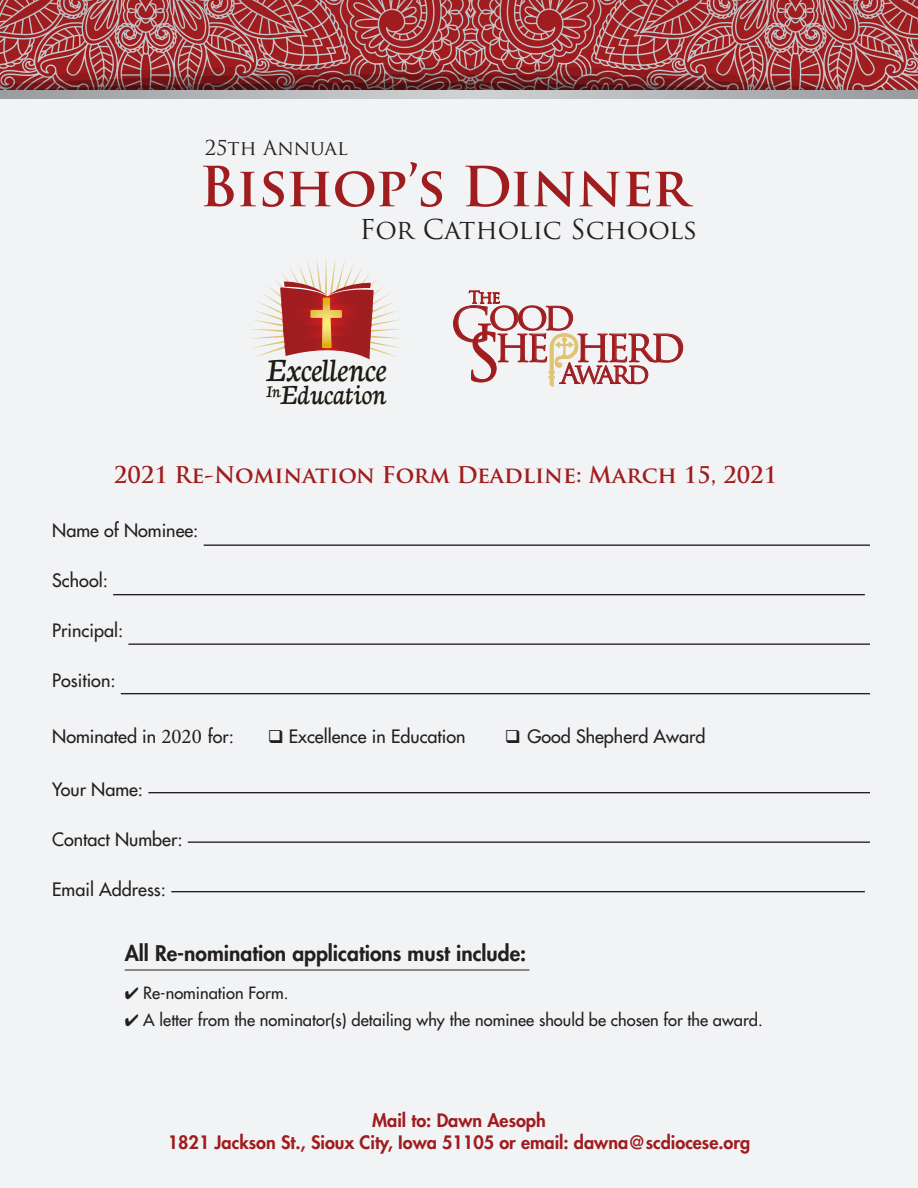
<style>
.page{position:relative;width:918px;height:1188px;background:#fff}
.page>*{position:absolute;margin:0;border:0;box-sizing:border-box;transform-origin:0 0}
.t1{font:64.05px "Trajan Pro";color:#9f1c1f}
.t2{font:700 53.85px "Trajan Pro";letter-spacing:-.015em;color:#9f1c1f}
.t3{font:46.35px "Trajan Pro";color:#9f1c1f;scale:1.07 1}
.t4{font:43.2px "Trajan Pro";letter-spacing:-.11em;color:#9f1c1f}
.t5{font:36.9px "Trajan Pro";color:#9f1c1f;scale:1.07 1}
.t6{font:34.65px "Neuton Cursive";color:#231f20}
.t7{font:29.55px "Neuton Cursive";color:#231f20}
.t8{font:27.15px "Trajan Pro";letter-spacing:-.12em;color:#9f1c1f}
.t9{font:26.7px "Trajan Pro";color:#231f20}
.t10{font:700 22.5px "Trajan Pro";color:#9f1c1f}
.t11{font:800 21px "Futura";color:#231f20}
.t12{font:20.1px "Trajan Pro";color:#231f20}
.t13{font:18px "Futura";color:#231f20}
.t14{font:800 18px/21.6px "Futura";color:#9f1c1f;text-align:center}
.t15{font:16.5px "Futura";color:#231f20}
.t16{font:16.35px "Trajan Pro";color:#9f1c1f}
.s1{font-family:"Minion Pro";font-size:21px}
</style>
<div class="page">
<svg style="left:0;top:0;width:918px;height:56px;background:#aa5154"></svg>
<svg style="left:768px;top:0;width:150px;height:30px;background:#aa5558"></svg>
<svg style="left:245px;top:0;width:224px;height:56px;background:#a8494b"></svg>
<svg style="left:0;top:56px;width:918px;height:9px;background:#aa4c4f"></svg>
<svg style="left:0;top:65px;width:918px;height:9px;background:#a04447"></svg>
<svg style="left:0;top:74px;width:918px;height:9px;background:#893b3d"></svg>
<svg style="left:0;top:83px;width:918px;height:8px;background:#714041"></svg>
<div style="left:0;top:92px;width:918px;height:1096px;background:#f2f3f4"></div>
<svg style="left:453px;top:291px;width:230px;height:96px"></svg>
<svg style="left:250px;top:259px;width:152px;height:145px"></svg>
<svg style="left:0;top:91px;width:918px;height:8px;background:#b4b6b9"></svg>
<hr style="left:125px;top:970px;width:404px;height:1px;background:#231f20">
<hr style="left:204px;top:544px;width:666px;height:2px;background:#231f20">
<hr style="left:113px;top:594px;width:752px;height:1px;background:#231f20">
<hr style="left:128px;top:643px;width:742px;height:2px;background:#231f20">
<hr style="left:121px;top:693px;width:749px;height:1px;background:#231f20">
<hr style="left:148px;top:792px;width:722px;height:1px;background:#231f20">
<hr style="left:188px;top:841px;width:682px;height:2px;background:#231f20">
<hr style="left:171px;top:891px;width:694px;height:1px;background:#231f20">
<p class="t12" style="left:205px;top:134px;width:145px">25th Annual</p>
<h2 class="t2" style="left:200px;top:153px;width:491px">Bishop’s Dinner</h2>
<h3 class="t9" style="left:360px;top:213px;width:340px">For Catholic Schools</h3>
<h3 class="t6" style="left:266px;top:353px;width:122px">Excellence</h3>
<h3 class="t7" style="left:266px;top:379px;width:122px"><sup>In</sup>Education</h3>
<p class="t16" style="left:469px;top:287px;width:33px">The</p>
<h3 class="t5" style="left:489px;top:293px;width:82px">ood</h3>
<h3 class="t8" style="left:560px;top:356px;width:91px">Award</h3>
<h3 class="t3" style="left:450px;top:295px;width:41px">G</h3>
<h1 class="t1" style="left:465px;top:317px;width:38px">S</h1>
<h3 class="t4" style="left:494px;top:319px;width:192px">he herd</h3>
<p class="t10" style="left:114px;top:461px;width:665px">2021 Re-Nomination Form Deadline: March 15, 2021</p>
<p class="t13" style="left:52px;top:518px;width:148px">Name of Nominee:</p>
<p class="t13" style="left:52px;top:568px;width:57px">School:</p>
<p class="t13" style="left:52px;top:619px;width:72px">Principal:</p>
<p class="t13" style="left:52px;top:669px;width:65px">Position:</p>
<p class="t13" style="left:52px;top:725px;width:183px">Nominated in <span class="s1">2020</span> for:</p>
<p class="t13" style="left:268px;top:725px;width:199px">❑ Excellence in Education</p>
<p class="t13" style="left:505px;top:725px;width:202px">❑ Good Shepherd Award</p>
<p class="t13" style="left:52px;top:778px;width:92px">Your Name:</p>
<p class="t13" style="left:52px;top:828px;width:132px">Contact Number:</p>
<p class="t13" style="left:52px;top:878px;width:115px">Email Address:</p>
<p class="t11" style="left:125px;top:939px;width:403px">All Re-nomination applications must include:</p>
<p class="t15" style="left:125px;top:983px;width:165px">✔ Re-nomination Form.</p>
<p class="t15" style="left:125px;top:1010px;width:640px">✔ A letter from the nominator(s) detailing why the nominee should be chosen for the award.</p>
<p class="t14" style="left:168px;top:1109px;width:584px">Mail to: Dawn Aesoph<br>1821 Jackson St., Sioux City, Iowa 51105 or email: dawna@scdiocese.org</p>
</div>
